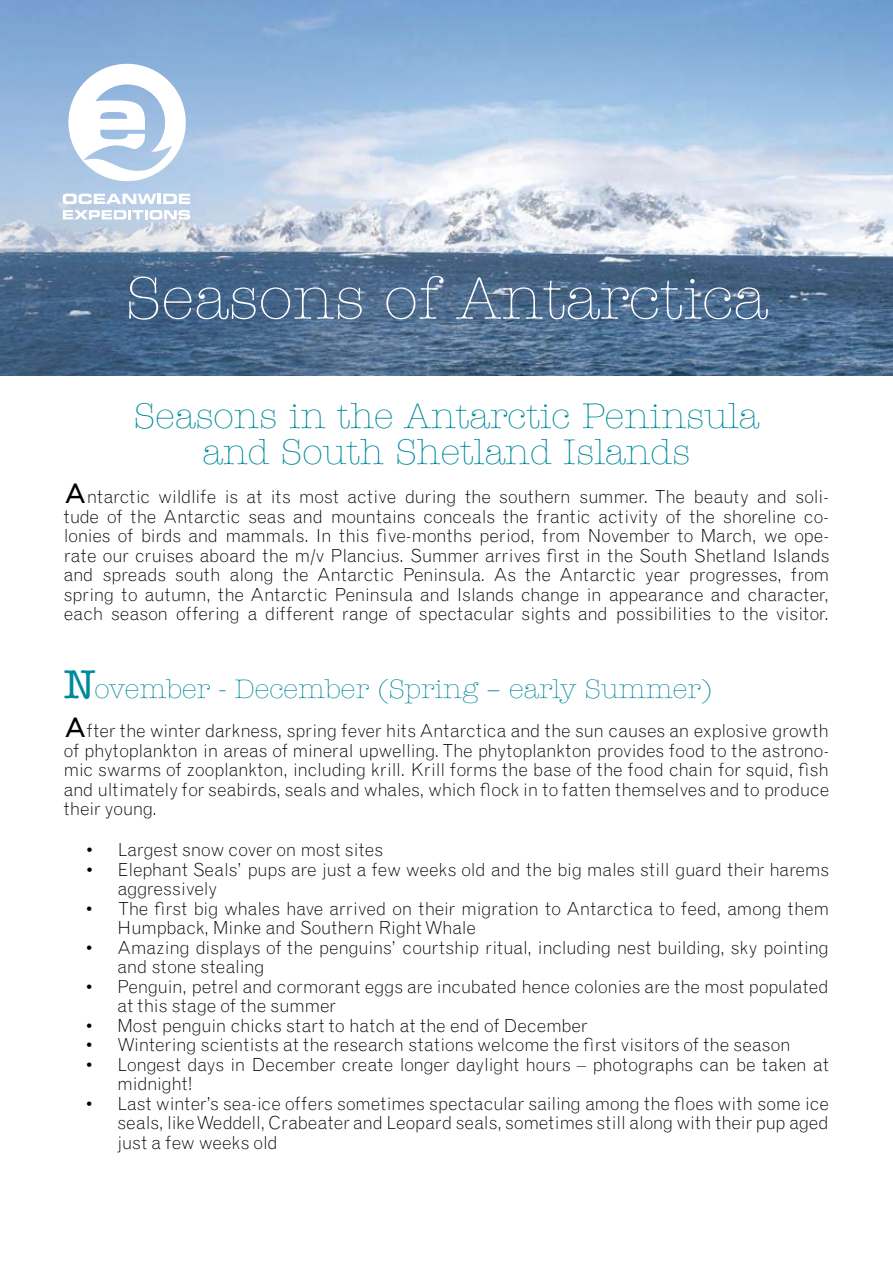
<style>
.page{position:relative;width:893px;height:1263px;background:#fff}
.page>*{position:absolute;margin:0;border:0;box-sizing:border-box;transform-origin:0 0}
.t1{font:300 60px "American Typewriter Std";color:#fff}
.t2{font:300 36px/36px "American Typewriter Std";color:#008a9b;text-align:center}
.t3{font:300 27px "American Typewriter Std";color:#008a9b}
.t4{font:300 18px/19.5px "Grotesque MT Std";letter-spacing:-.01em;color:#000}
.s1{font-weight:400;font-size:27px}
.s2{font-weight:500;font-size:40.5px}
</style>
<div class="page">
<img style="left:0;top:0;width:893px;height:376px">
<svg style="left:68px;top:64px;width:118px;height:117px"></svg>
<svg style="left:63px;top:194px;width:127px;height:10px"></svg>
<svg style="left:63px;top:210px;width:127px;height:10px"></svg>
<h1 class="t1" style="left:126px;top:265px;width:643px">Seasons of Antarctica</h1>
<h2 class="t2" style="left:134px;top:399px;width:627px">Seasons in the Antarctic Peninsula and South Shetland Islands</h2>
<p class="t4" style="left:64px;top:487px;width:767px;text-align:justify"><span class="s1">A</span>ntarctic wildlife is at its most active during the southern summer. The beauty and soli&shy;tude of the Antarctic seas and mountains conceals the frantic activity of the shoreline co&shy;lonies of birds and mammals. In this five-months period, from November to March, we ope&shy;rate our cruises aboard the m/v Plancius. Summer arrives first in the South Shetland Islands and spreads south along the Antarctic Peninsula. As the Antarctic year progresses, from spring to autumn, the Antarctic Peninsula and Islands change in appearance and character, each season offering a different range of spectacular sights and possibilities to the visitor.</p>
<h3 class="t3" style="left:64px;top:674px;width:650px"><span class="s2">N</span>ovember - December (Spring – early Summer)</h3>
<p class="t4" style="left:64px;top:721px;width:767px;text-align:justify"><span class="s1">A</span>fter the winter darkness, spring fever hits Antarctica and the sun causes an explosive growth of phytoplankton in areas of mineral upwelling. The phytoplankton provides food to the astrono&shy;mic swarms of zooplankton, including krill. Krill forms the base of the food chain for squid, fish and ultimately for seabirds, seals and whales, which flock in to fatten themselves and to produce their young.</p>
<p class="t4" style="left:85px;top:840px;width:299px">• Largest snow cover on most sites</p>
<p class="t4" style="left:118px;top:859px;width:713px;text-indent:-33px">• Elephant Seals’ pups are just a few weeks old and the big males still guard their harems aggressively</p>
<p class="t4" style="left:118px;top:898px;width:713px;text-indent:-33px">• The first big whales have arrived on their migration to Antarctica to feed, among them<br>Humpback, Minke and Southern Right Whale</p>
<p class="t4" style="left:118px;top:937px;width:713px;text-indent:-33px">• Amazing displays of the penguins’ courtship ritual, including nest building, sky pointing and stone stealing</p>
<p class="t4" style="left:118px;top:976px;width:713px;text-indent:-33px">• Penguin, petrel and cormorant eggs are incubated hence colonies are the most populated at this stage of the summer</p>
<p class="t4" style="left:85px;top:1015px;width:504px">• Most penguin chicks start to hatch at the end of December</p>
<p class="t4" style="left:85px;top:1035px;width:707px">• Wintering scientists at the research stations welcome the first visitors of the season</p>
<p class="t4" style="left:118px;top:1054px;width:713px;text-indent:-33px">• Longest days in December create longer daylight hours – photographs can be taken at midnight!</p>
<p class="t4" style="left:118px;top:1093px;width:713px;text-align:justify;text-indent:-33px">• Last winter’s sea-ice offers sometimes spectacular sailing among the floes with some ice seals, like Weddell, Crabeater and Leopard seals, sometimes still along with their pup aged just a few weeks old</p>
</div>
